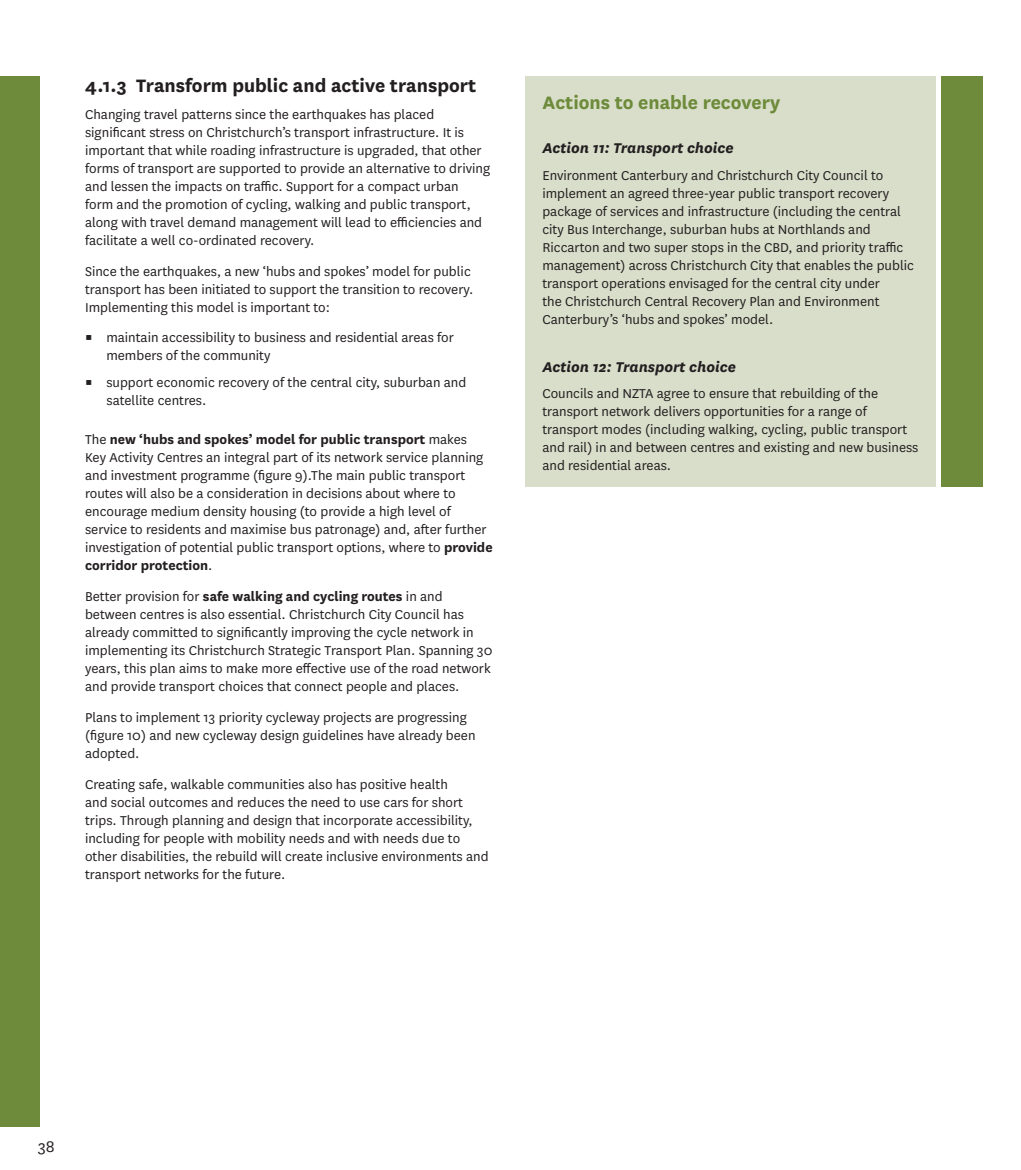
<style>
.page{position:relative;width:1021px;height:1170px;background:#fff}
.page>*{position:absolute;margin:0;border:0;box-sizing:border-box;transform-origin:0 0}
.t1{font:700 21px "National";color:#231f20}
.t2{font:700 21px "National";color:#6d8b3a}
.t3{font:18px "National";color:#231f20}
.t4{font:italic 700 16.5px "National";color:#231f20}
.t5{font:15px/18px "National";color:#231f20}
.s1{font-weight:700}
</style>
<div class="page">
<div style="left:525px;top:77px;width:410px;height:410px;background:#d9deca"></div>
<div style="left:941px;top:77px;width:41px;height:410px;background:#6d8b3a"></div>
<div style="left:0;top:77px;width:40px;height:1049px;background:#6d8b3a"></div>
<h1 class="t1" style="left:85px;top:71px;width:392px">4.1.3 Transform public and active transport</h1>
<p class="t5" style="left:85px;top:105px;width:406px">Changing travel patterns since the earthquakes has placed significant stress on Christchurch’s transport infrastructure. It is important that while roading infrastructure is upgraded, that other forms of transport are supported to provide an alternative to driving and lessen the impacts on traffic. Support for a compact urban form and the promotion of cycling, walking and public transport, along with travel demand management will lead to efficiencies and facilitate a well co-ordinated recovery.</p>
<p class="t5" style="left:85px;top:261px;width:390px">Since the earthquakes, a new ‘hubs and spokes’ model for public transport has been initiated to support the transition to recovery.<br>Implementing this model is important to:</p>
<p class="t5" style="left:106px;top:328px;width:349px;text-indent:-21px">▪ maintain accessibility to business and residential areas for members of the community</p>
<p class="t5" style="left:106px;top:373px;width:361px;text-indent:-21px">▪ support economic recovery of the central city, suburban and satellite centres.</p>
<p class="t5" style="left:85px;top:430px;width:409px">The <span class="s1">new ‘hubs and spokes’ model for public transport</span> makes<br>Key Activity Centres an integral part of its network service planning and investment programme (figure 9).The main public transport routes will also be a consideration in decisions about where to encourage medium density housing (to provide a high level of service to residents and maximise bus patronage) and, after further investigation of potential public transport options, where to <span class="s1">provide corridor protection</span>.</p>
<p class="t5" style="left:85px;top:587px;width:409px">Better provision for <span class="s1">safe walking and cycling routes</span> in and between centres is also essential. Christchurch City Council has already committed to significantly improving the cycle network in implementing its Christchurch Strategic Transport Plan. Spanning 30 years, this plan aims to make more effective use of the road network and provide transport choices that connect people and places.</p>
<p class="t5" style="left:85px;top:707px;width:392px">Plans to implement 13 priority cycleway projects are progressing (figure 10) and new cycleway design guidelines have already been adopted.</p>
<p class="t5" style="left:85px;top:774px;width:405px">Creating safe, walkable communities also has positive health<br>and social outcomes and reduces the need to use cars for short trips. Through planning and design that incorporate accessibility, including for people with mobility needs and with needs due to other disabilities, the rebuild will create inclusive environments and transport networks for the future.</p>
<h1 class="t2" style="left:542px;top:88px;width:239px">Actions to enable recovery</h1>
<p class="t4" style="left:542px;top:137px;width:193px">Action 11: Transport choice</p>
<p class="t5" style="left:542px;top:165px;width:373px">Environment Canterbury and Christchurch City Council to implement an agreed three-year public transport recovery package of services and infrastructure (including the central city Bus Interchange, suburban hubs at Northlands and Riccarton and two super stops in the CBD, and priority traffic management) across Christchurch City that enables the public transport operations envisaged for the central city under<br>the Christchurch Central Recovery Plan and Environment Canterbury’s ‘hubs and spokes’ model.</p>
<p class="t4" style="left:542px;top:355px;width:195px">Action 12: Transport choice</p>
<p class="t5" style="left:542px;top:384px;width:377px">Councils and NZTA agree to ensure that rebuilding of the transport network delivers opportunities for a range of transport modes (including walking, cycling, public transport and rail) in and between centres and existing and new business and residential areas.</p>
<p class="t3" style="left:38px;top:1134px;width:18px">38</p>
</div>
